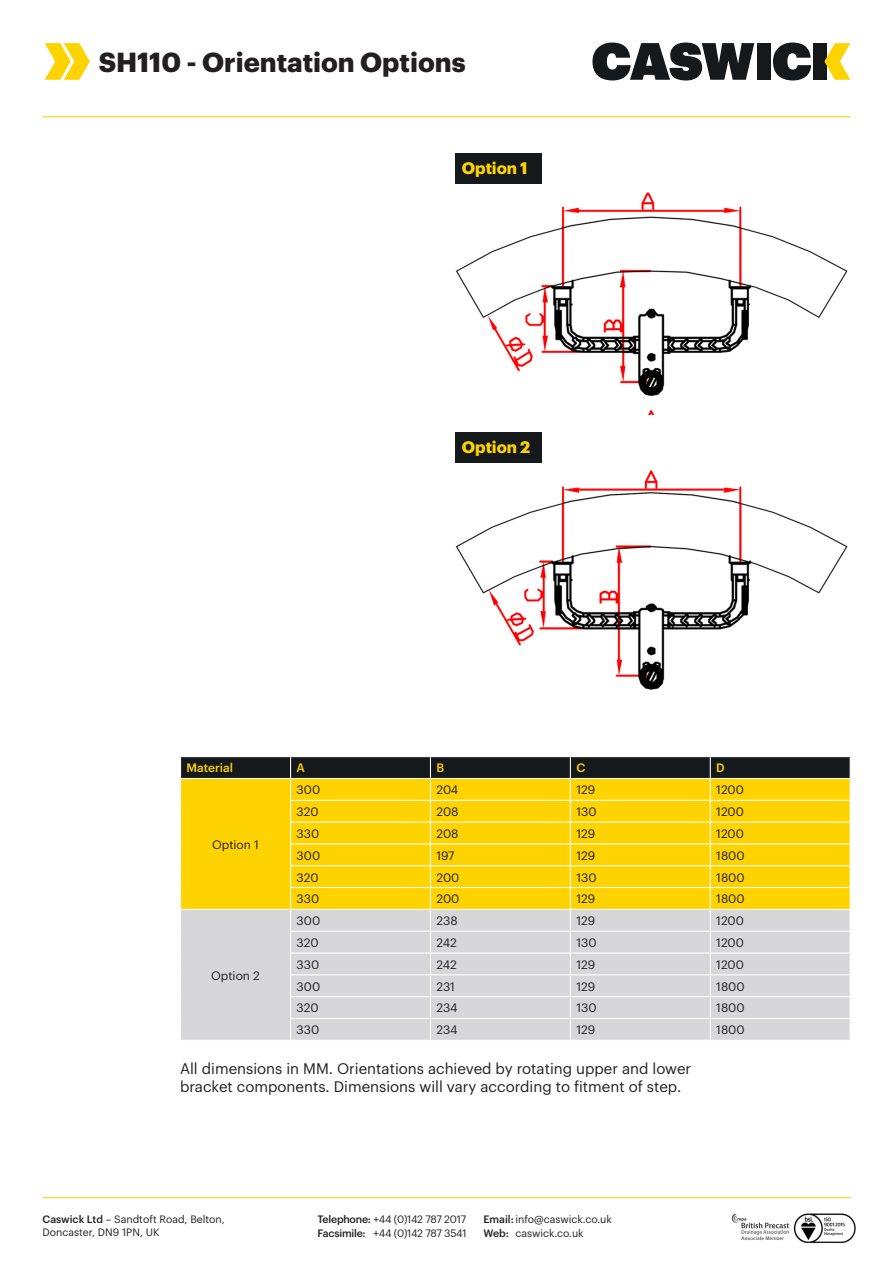
<style>
.page{position:relative;width:893px;height:1263px;background:#fff}
.page>*{position:absolute;margin:0;border:0;box-sizing:border-box;transform-origin:0 0}
.t1{font:700 27px "Graphik";color:#231f20}
.t2{font:700 16.35px "Graphik";letter-spacing:-.005em;color:#fed300}
.t3{font:15px "Graphik";color:#231f20}
.t4{font:12px "Graphik";color:#231f20}
.t5{font:500 12px "Graphik";color:#fed300}
.t6{font:10.5px/13.5px "Graphik";color:#231f20}
.t7{font:10.5px "Graphik";letter-spacing:-.025em;color:#231f20}
.t8{font:10.5px "Graphik";letter-spacing:-.035em;color:#231f20}
.s1{font-weight:500}
</style>
<div class="page">
<svg style="left:592px;top:43px;width:162px;height:37px"></svg>
<div style="left:757px;top:43px;width:13px;height:37px;background:#15191c"></div>
<svg style="left:773px;top:43px;width:38px;height:37px"></svg>
<div style="left:814px;top:43px;width:13px;height:37px;background:#15191c"></div>
<svg style="left:824px;top:43px;width:26px;height:37px"></svg>
<hr style="left:43px;top:116px;width:807px;height:1px;background:#fed300">
<img style="left:455px;top:192px;width:393px;height:222px">
<hr style="left:43px;top:1197px;width:807px;height:1px;background:#fed300">
<svg style="left:45px;top:43px;width:45px;height:37px"></svg>
<img style="left:731px;top:1213px;width:125px;height:31px">
<div style="left:455px;top:153px;width:86px;height:31px;background:#15191c"></div>
<img style="left:455px;top:462px;width:393px;height:228px">
<div style="left:455px;top:432px;width:86px;height:31px;background:#15191c"></div>
<svg style="left:180px;top:757px;width:671px;height:283px;background:#dbc96d"></svg>
<p class="t1" style="left:99px;top:41px;width:368px">SH110 - Orientation Options</p>
<p class="t2" style="left:462px;top:156px;width:67px">Option 1</p>
<p class="t2" style="left:462px;top:435px;width:70px">Option 2</p>
<p class="t5" style="left:187px;top:759px;width:48px">Material</p>
<p class="t5" style="left:297px;top:759px;width:10px">A</p>
<p class="t5" style="left:436px;top:759px;width:9px">B</p>
<p class="t5" style="left:576px;top:759px;width:10px">C</p>
<p class="t5" style="left:716px;top:759px;width:10px">D</p>
<p class="t4" style="left:212px;top:835px;width:48px">Option 1</p>
<p class="t4" style="left:211px;top:966px;width:50px">Option 2</p>
<p class="t4" style="left:297px;top:781px;width:25px">300</p>
<p class="t4" style="left:436px;top:781px;width:23px">204</p>
<p class="t4" style="left:576px;top:781px;width:20px">129</p>
<p class="t4" style="left:716px;top:781px;width:29px">1200</p>
<p class="t4" style="left:297px;top:803px;width:24px">320</p>
<p class="t4" style="left:436px;top:803px;width:23px">208</p>
<p class="t4" style="left:576px;top:803px;width:22px">130</p>
<p class="t4" style="left:716px;top:803px;width:29px">1200</p>
<p class="t4" style="left:297px;top:824px;width:24px">330</p>
<p class="t4" style="left:436px;top:824px;width:23px">208</p>
<p class="t4" style="left:576px;top:824px;width:20px">129</p>
<p class="t4" style="left:716px;top:824px;width:29px">1200</p>
<p class="t4" style="left:297px;top:846px;width:25px">300</p>
<p class="t4" style="left:436px;top:846px;width:19px">197</p>
<p class="t4" style="left:576px;top:846px;width:20px">129</p>
<p class="t4" style="left:716px;top:846px;width:30px">1800</p>
<p class="t4" style="left:297px;top:868px;width:24px">320</p>
<p class="t4" style="left:436px;top:868px;width:24px">200</p>
<p class="t4" style="left:576px;top:868px;width:22px">130</p>
<p class="t4" style="left:716px;top:868px;width:30px">1800</p>
<p class="t4" style="left:297px;top:890px;width:24px">330</p>
<p class="t4" style="left:436px;top:890px;width:24px">200</p>
<p class="t4" style="left:576px;top:890px;width:20px">129</p>
<p class="t4" style="left:716px;top:890px;width:30px">1800</p>
<p class="t4" style="left:297px;top:912px;width:25px">300</p>
<p class="t4" style="left:436px;top:912px;width:23px">238</p>
<p class="t4" style="left:576px;top:912px;width:20px">129</p>
<p class="t4" style="left:716px;top:912px;width:29px">1200</p>
<p class="t4" style="left:297px;top:934px;width:24px">320</p>
<p class="t4" style="left:436px;top:934px;width:22px">242</p>
<p class="t4" style="left:576px;top:934px;width:22px">130</p>
<p class="t4" style="left:716px;top:934px;width:29px">1200</p>
<p class="t4" style="left:297px;top:955px;width:24px">330</p>
<p class="t4" style="left:436px;top:955px;width:22px">242</p>
<p class="t4" style="left:576px;top:955px;width:20px">129</p>
<p class="t4" style="left:716px;top:955px;width:29px">1200</p>
<p class="t4" style="left:297px;top:977px;width:25px">300</p>
<p class="t4" style="left:436px;top:977px;width:20px">231</p>
<p class="t4" style="left:576px;top:977px;width:20px">129</p>
<p class="t4" style="left:716px;top:977px;width:30px">1800</p>
<p class="t4" style="left:297px;top:999px;width:24px">320</p>
<p class="t4" style="left:436px;top:999px;width:23px">234</p>
<p class="t4" style="left:576px;top:999px;width:22px">130</p>
<p class="t4" style="left:716px;top:999px;width:30px">1800</p>
<p class="t4" style="left:297px;top:1021px;width:24px">330</p>
<p class="t4" style="left:436px;top:1021px;width:23px">234</p>
<p class="t4" style="left:576px;top:1021px;width:20px">129</p>
<p class="t4" style="left:716px;top:1021px;width:30px">1800</p>
<p class="t3" style="left:180px;top:1058px;width:513px">All dimensions in MM. Orientations achieved by rotating upper and lower</p>
<p class="t3" style="left:180px;top:1076px;width:503px">bracket components. Dimensions will vary according to fitment of step.</p>
<p class="t6" style="left:43px;top:1211px;width:184px"><span class="s1">Caswick Ltd</span> – Sandtoft Road, Belton,<br>Doncaster, DN9 1PN, UK</p>
<p class="t7" style="left:317px;top:1211px;width:150px"><span class="s1">Telephone:</span> +44 (0)142 787 2017</p>
<p class="t8" style="left:317px;top:1225px;width:151px"><span class="s1">Facsimile:</span> +44 (0)142 787 3541</p>
<p class="t6" style="left:483px;top:1211px;width:130px"><span class="s1">Email:</span>info@caswick.co.uk</p>
<p class="t6" style="left:483px;top:1225px;width:102px"><span class="s1">Web:</span> caswick.co.uk</p>
</div>
